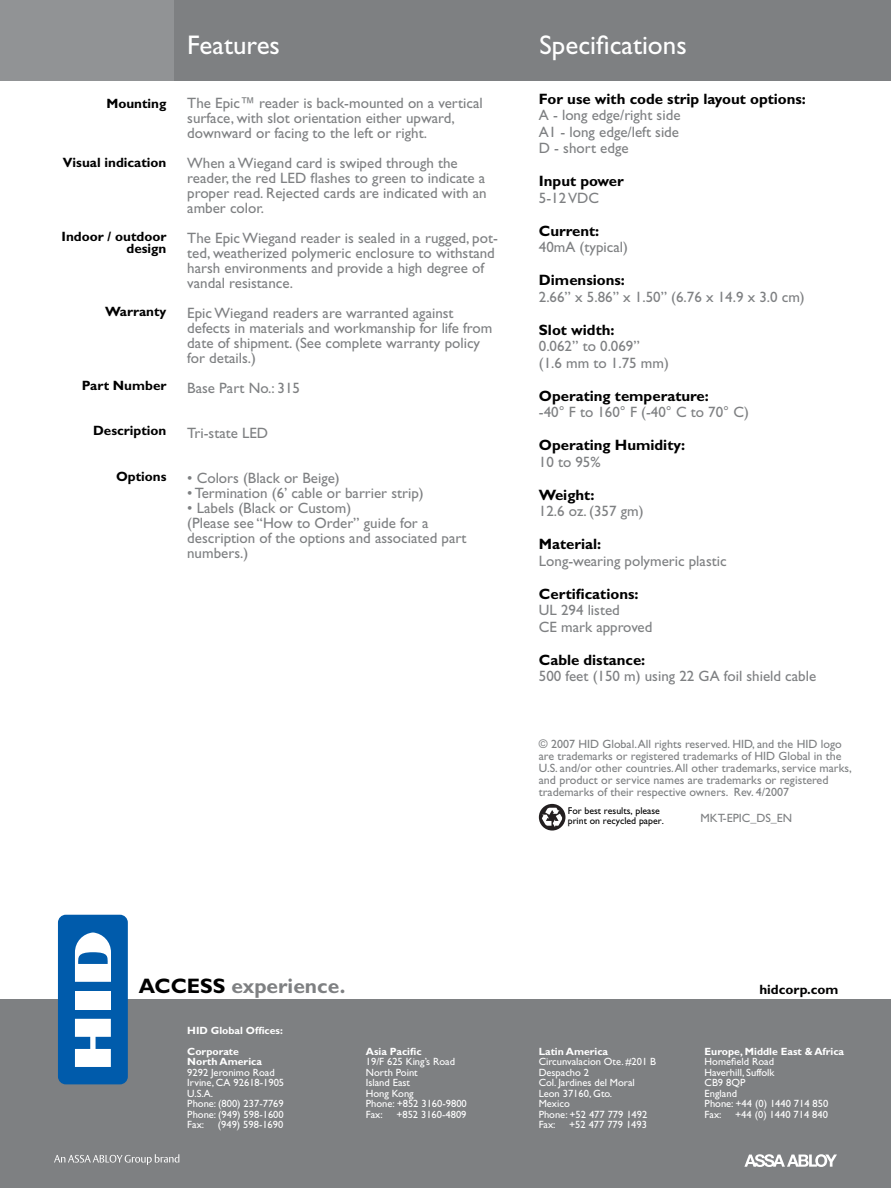
<style>
.page{position:relative;width:891px;height:1188px;background:#fff}
.page>*{position:absolute;margin:0;border:0;box-sizing:border-box;transform-origin:0 0}
.t1{font:27px "Gill Sans";color:#fff}
.t2{font:700 21px "Gill Sans";color:#7e8082}
.t3{font:15px/15px "Gill Sans";color:#7e8082}
.t4{font:700 15px/16.5px "Gill Sans";color:#000}
.t5{font:700 13.5px/12px "Gill Sans";color:#000;text-align:right}
.t6{font:12px/12px "Gill Sans";color:#7e8082}
.t7{font:10.5px/10.5px "Gill Sans";color:#fff}
.t8{font:700 10.5px/21px "Gill Sans";color:#fff}
.t9{font:9.9px/10.1px "Gill Sans";color:#000}
.s1{color:#fff}
.s2{font-weight:400;color:#7e8082}
.s3{color:#000}
</style>
<div class="page">
<div style="left:0;top:0;width:187px;height:81px;background:#919395"></div>
<div style="left:175px;top:0;width:716px;height:81px;background:#7e8082"></div>
<div style="left:0;top:1000px;width:891px;height:188px;background:#7e8082"></div>
<div style="left:58px;top:915px;width:70px;height:169px;background:#005bab;border-radius:8px"></div>
<div style="left:75px;top:991px;width:36px;height:18px;background:#fff"></div>
<svg style="left:75px;top:1019px;width:36px;height:48px"></svg>
<svg style="left:75px;top:932px;width:36px;height:50px"></svg>
<svg style="left:539px;top:804px;width:26px;height:27px"></svg>
<svg style="left:542px;top:808px;width:20px;height:19px"></svg>
<svg style="left:54px;top:1154px;width:125px;height:11px"></svg>
<svg style="left:744px;top:1154px;width:93px;height:13px"></svg>
<p class="t5" style="left:106px;top:97px;width:62px">Mounting</p>
<p class="t5" style="left:63px;top:156px;width:105px">Visual indication</p>
<p class="t5" style="left:62px;top:230px;width:106px">Indoor / outdoor design</p>
<p class="t5" style="left:105px;top:305px;width:63px">Warranty</p>
<p class="t5" style="left:82px;top:380px;width:86px">Part Number</p>
<p class="t5" style="left:93px;top:425px;width:75px">Description</p>
<p class="t5" style="left:116px;top:470px;width:52px">Options</p>
<h1 class="t1" style="left:187px;top:29px;width:94px">Features</h1>
<h1 class="t1" style="left:540px;top:29px;width:149px">Specifications</h1>
<p class="t3" style="left:187px;top:96px;width:297px">The Epic™ reader is back-mounted on a vertical surface, with slot orientation either upward, downward or facing to the left or right.</p>
<p class="t3" style="left:187px;top:156px;width:301px">When a Wiegand card is swiped through the reader, the red LED flashes to green to indicate a proper read. Rejected cards are indicated with an amber color.</p>
<p class="t3" style="left:187px;top:231px;width:312px">The Epic Wiegand reader is sealed in a rugged, pot&shy;ted, weatherized polymeric enclosure to withstand harsh environments and provide a high degree of vandal resistance.</p>
<p class="t3" style="left:187px;top:306px;width:307px">Epic Wiegand readers are warranted against defects in materials and workmanship for life from date of shipment. (See complete warranty policy for details.)</p>
<p class="t3" style="left:187px;top:381px;width:114px">Base Part No.: 315</p>
<p class="t3" style="left:187px;top:426px;width:82px">Tri-state LED</p>
<p class="t3" style="left:187px;top:471px;width:154px">• Colors (Black or Beige)</p>
<p class="t3" style="left:187px;top:486px;width:238px">• Termination (6’ cable or barrier strip)</p>
<p class="t3" style="left:187px;top:501px;width:281px">• Labels (Black or Custom)<br>(Please see “How to Order” guide for a description of the options and associated part numbers.)</p>
<p class="t4" style="left:539px;top:90px;width:269px">For use with code strip layout options:</p>
<p class="t3" style="left:539px;top:107px;width:143px;line-height:16.5px;text-align:justify">A - long edge/right side A1 - long edge/left side D - short edge</p>
<p class="t4" style="left:539px;top:173px;width:91px">Input power<span class="s1">:<br></span><span class="s2">5-12 VDC</span></p>
<p class="t4" style="left:539px;top:222px;width:62px">Current:</p>
<p class="t3" style="left:539px;top:240px;width:91px">40mA (typical)</p>
<p class="t4" style="left:539px;top:272px;width:88px">Dimensions:</p>
<p class="t3" style="left:539px;top:289px;width:267px">2.66” x 5.86” x 1.50” (6.76 x 14.9 x 3.0 cm)</p>
<p class="t4" style="left:539px;top:321px;width:77px">Slot width:</p>
<p class="t3" style="left:539px;top:338px;width:131px;line-height:16.5px">0.062” to 0.069”<br>(1.6 mm to 1.75 mm)</p>
<p class="t4" style="left:539px;top:387px;width:172px">Operating temperature:</p>
<p class="t3" style="left:539px;top:405px;width:212px">-40° F to 160° F (-40° C to 70° C)</p>
<p class="t4" style="left:539px;top:437px;width:148px">Operating Humidity:</p>
<p class="t3" style="left:539px;top:454px;width:63px">10 to 95%</p>
<p class="t4" style="left:539px;top:486px;width:57px">Weight:</p>
<p class="t3" style="left:539px;top:504px;width:106px">12.6 oz. (357 gm)</p>
<p class="t4" style="left:539px;top:536px;width:64px">Material:</p>
<p class="t3" style="left:539px;top:553px;width:189px">Long-wearing polymeric plastic</p>
<p class="t4" style="left:539px;top:585px;width:101px">Certifications:</p>
<p class="t3" style="left:539px;top:602px;width:115px;line-height:16.5px">UL 294 listed<br>CE mark approved</p>
<p class="t4" style="left:539px;top:651px;width:108px">Cable distance:</p>
<p class="t3" style="left:539px;top:669px;width:279px">500 feet (150 m) using 22 GA foil shield cable</p>
<p class="t6" style="left:539px;top:738px;width:314px">© 2007 HID Global. All rights reserved. HID, and the HID logo are trademarks or registered trademarks of HID Global in the U.S. and/or other countries. All other trademarks, service marks, and product or service names are trademarks or registered trademarks of their respective owners. Rev. 4/2007</p>
<p class="t9" style="left:568px;top:806px;width:98px">For best results, please print on recycled paper.</p>
<p class="t6" style="left:700px;top:812px;width:93px">MKT-EPIC_DS_EN</p>
<h2 class="t2" style="left:139px;top:973px;width:208px"><span class="s3">ACCESS</span> experience.</h2>
<p class="t8" style="left:187px;top:1020px;width:97px">HID Global Offices:<br>Corporate</p>
<p class="t8" style="left:187px;top:1051px;width:76px">North America</p>
<p class="t7" style="left:187px;top:1067px;width:98px">9292 Jeronimo Road<br>Irvine, CA 92618-1905<br>U.S.A.<br>Phone: (800) 237-7769<br>Phone: (949) 598-1600<br>Fax:</p>
<p class="t7" style="left:218px;top:1119px;width:67px">(949) 598-1690</p>
<p class="t8" style="left:366px;top:1041px;width:57px">Asia Pacific</p>
<p class="t7" style="left:366px;top:1057px;width:103px">19/F 625 King’s Road<br>North Point<br>Island East<br>Hong Kong<br>Phone: +852 3160-9800<br>Fax:</p>
<p class="t7" style="left:396px;top:1109px;width:72px">+852 3160-4809</p>
<p class="t8" style="left:539px;top:1041px;width:71px">Latin America</p>
<p class="t7" style="left:539px;top:1057px;width:119px">Circunvalacion Ote. #201 B<br>Despacho 2<br>Col. Jardines del Moral<br>Leon 37160, Gto.<br>Mexico<br>Phone: +52 477 779 1492<br>Fax:</p>
<p class="t7" style="left:569px;top:1120px;width:79px">+52 477 779 1493</p>
<p class="t5" style="left:759px;top:983px;width:81px">hidcorp.com</p>
<p class="t8" style="left:705px;top:1041px;width:141px">Europe, Middle East &amp; Africa</p>
<p class="t7" style="left:705px;top:1057px;width:125px">Homefield Road<br>Haverhill, Suffolk<br>CB9 8QP<br>England<br>Phone: +44 (0) 1440 714 850<br>Fax:</p>
<p class="t7" style="left:735px;top:1109px;width:94px">+44 (0) 1440 714 840</p>
</div>
